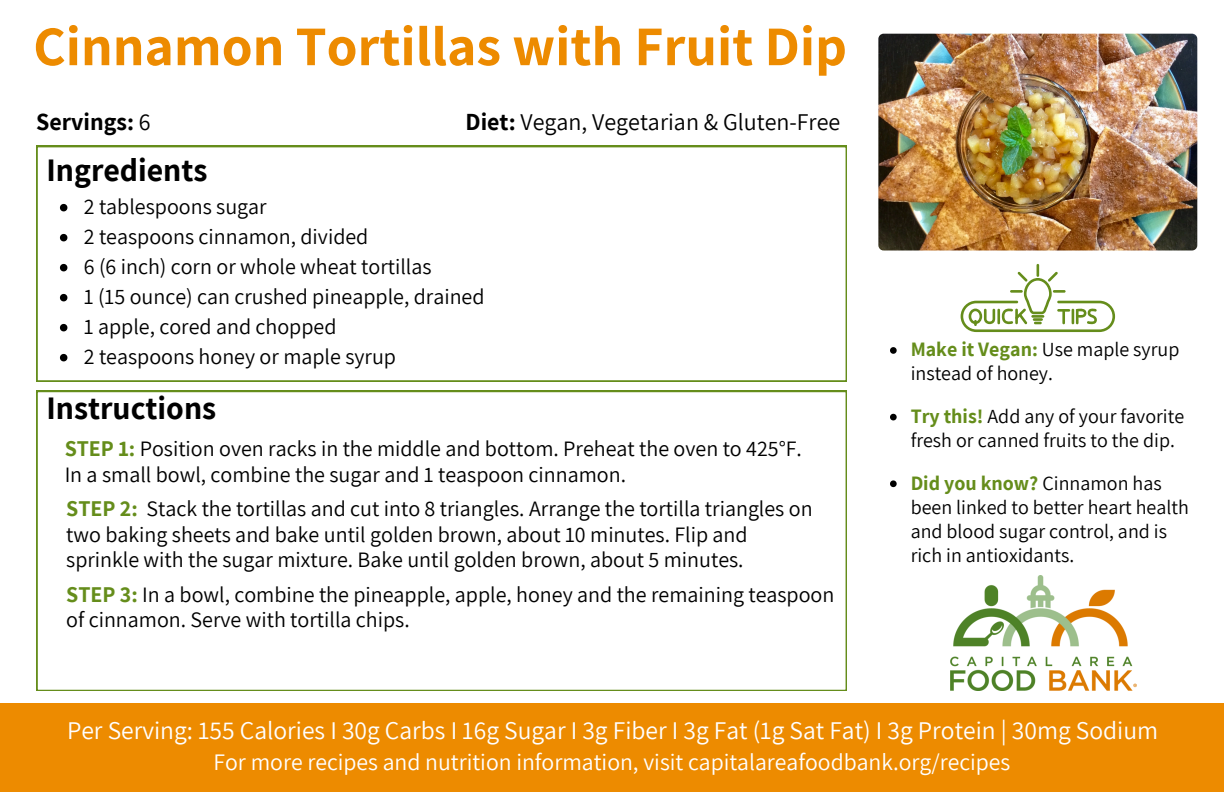
<style>
.page{position:relative;width:1224px;height:792px;background:#fff}
.page>*{position:absolute;margin:0;border:0;box-sizing:border-box;transform-origin:0 0}
.t1{font:700 56px "Assistant";color:#ed8b00}
.t2{font:700 32px "Assistant";color:#000}
.t3{font:25.6px "Assistant";color:#fff}
.t4{font:24px "Assistant";color:#000}
.t5{font:700 24px "Assistant";color:#000}
.t6{font:23.6px "Assistant";color:#fff}
.t7{font:22px/25.6px "Assistant";color:#000}
.t8{font:20px/24px "Assistant";color:#000}
.s1{font-weight:400}
.s2{font-weight:700}
.s3{font-weight:700;color:#658d1b}
</style>
<div class="page">
<div style="left:0;top:703px;width:1224px;height:89px;background:#ed8b00"></div>
<img style="left:951px;top:575px;width:186px;height:116px">
<img style="left:878px;top:34px;width:319px;height:217px;border-radius:5px">
<svg style="left:36px;top:146px;width:810px;height:235px"></svg>
<svg style="left:36px;top:391px;width:810px;height:300px"></svg>
<svg style="left:961px;top:264px;width:154px;height:68px"></svg>
<svg style="left:60px;top:204px;width:7px;height:7px"></svg>
<svg style="left:60px;top:234px;width:7px;height:7px"></svg>
<svg style="left:60px;top:264px;width:7px;height:7px"></svg>
<svg style="left:60px;top:294px;width:7px;height:7px"></svg>
<svg style="left:60px;top:324px;width:7px;height:7px"></svg>
<svg style="left:60px;top:354px;width:7px;height:7px"></svg>
<svg style="left:890px;top:347px;width:7px;height:7px"></svg>
<svg style="left:890px;top:414px;width:7px;height:6px"></svg>
<svg style="left:890px;top:480px;width:7px;height:7px"></svg>
<p class="t1" style="left:33px;top:8px;width:815px">Cinnamon Tortillas with Fruit Dip</p>
<p class="t5" style="left:36px;top:106px;width:116px">Servings: <span class="s1">6</span></p>
<h2 class="t4" style="left:466px;top:106px;width:376px"><span class="s2">Diet:</span> Vegan, Vegetarian &amp; Gluten-Free</h2>
<p class="t2" style="left:46px;top:149px;width:163px">Ingredients</p>
<p class="t7" style="left:84px;top:194px;width:184px">2 tablespoons sugar</p>
<p class="t7" style="left:84px;top:224px;width:286px">2 teaspoons cinnamon, divided</p>
<p class="t7" style="left:84px;top:254px;width:349px">6 (6 inch) corn or whole wheat tortillas</p>
<p class="t7" style="left:84px;top:284px;width:402px">1 (15 ounce) can crushed pineapple, drained</p>
<p class="t7" style="left:84px;top:314px;width:254px">1 apple, cored and chopped</p>
<p class="t7" style="left:84px;top:344px;width:314px">2 teaspoons honey or maple syrup</p>
<p class="t8" style="left:911px;top:337px;width:270px"><span class="s3">Make it Vegan:</span> Use maple syrup instead of honey.</p>
<p class="t8" style="left:911px;top:404px;width:275px"><span class="s3">Try this!</span> Add any of your favorite fresh or canned fruits to the dip.</p>
<p class="t8" style="left:911px;top:470px;width:280px"><span class="s3">Did you know?</span> Cinnamon has been linked to better heart health and blood sugar control, and is rich in antioxidants.</p>
<p class="t2" style="left:46px;top:386px;width:171px">Instructions</p>
<h2 class="t7" style="left:65px;top:435px;width:739px"><span class="s3">STEP 1:</span> Position oven racks in the middle and bottom. Preheat the oven to 425°F.<br>In a small bowl, combine the sugar and 1 teaspoon cinnamon.</h2>
<h3 class="t7" style="left:66px;top:495px;width:748px"><span class="s3">STEP 2:</span> Stack the tortillas and cut into 8 triangles. Arrange the tortilla triangles on two baking sheets and bake until golden brown, about 10 minutes. Flip and sprinkle with the sugar mixture. Bake until golden brown, about 5 minutes.</h3>
<h3 class="t7" style="left:66px;top:581px;width:770px"><span class="s3">STEP 3:</span> In a bowl, combine the pineapple, apple, honey and the remaining teaspoon of cinnamon. Serve with tortilla chips.</h3>
<p class="t3" style="left:67px;top:713px;width:1093px">Per Serving: 155 Calories I 30g Carbs I 16g Sugar I 3g Fiber I 3g Fat (1g Sat Fat) I 3g Protein | 30mg Sodium</p>
<p class="t6" style="left:214px;top:746px;width:798px">For more recipes and nutrition information, visit capitalareafoodbank.org/recipes</p>
</div>
